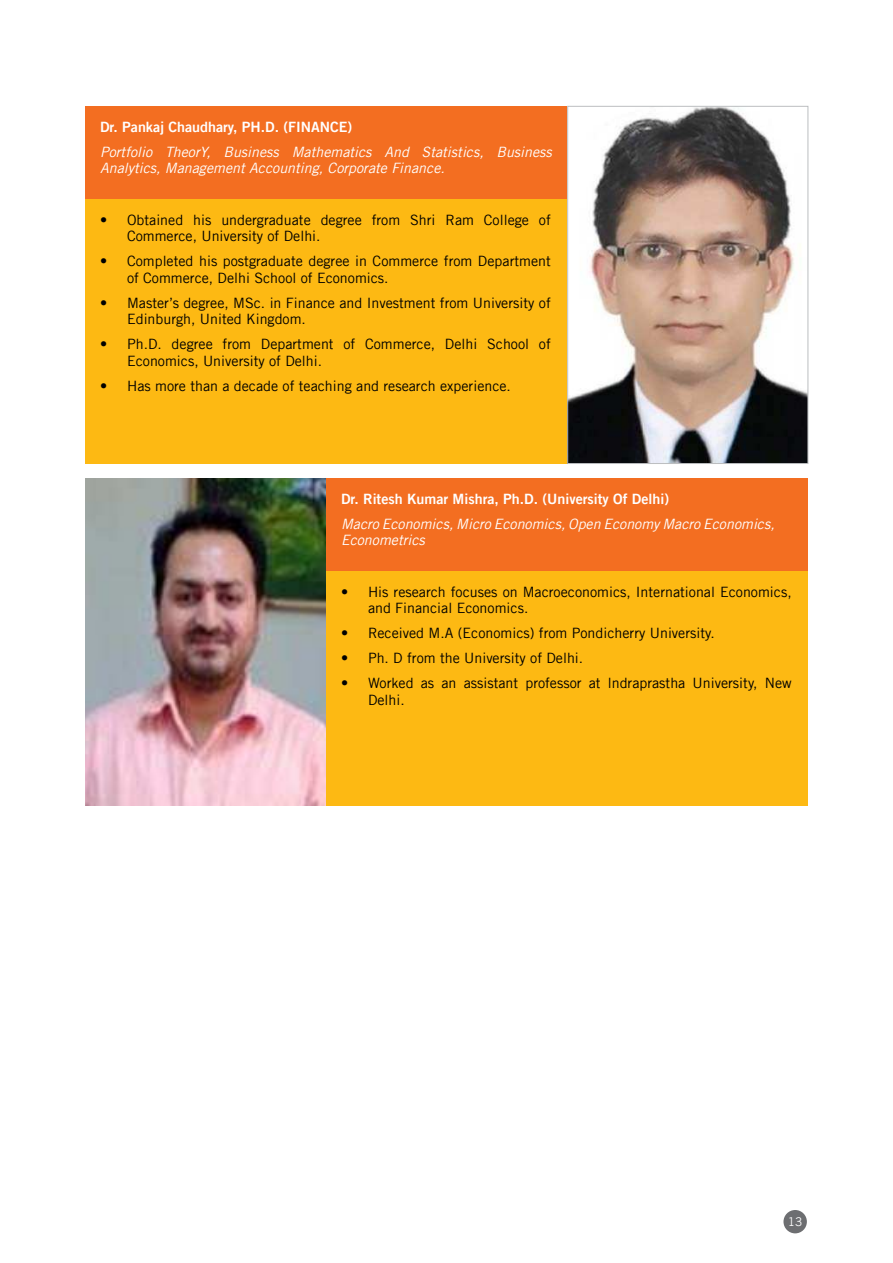
<style>
.page{position:relative;width:893px;height:1263px;background:#fff}
.page>*{position:absolute;margin:0;border:0;box-sizing:border-box;transform-origin:0 0}
.t1{font:14.25px/16.5px "Trade Gothic LT";color:#000}
.t2{font:italic 14.25px/16.5px "Trade Gothic LT";color:#fff}
.t3{font:14.25px "Trade Gothic LT Bold Two";color:#fff}
.t4{font:12px "Trade Gothic LT";color:#fff}
</style>
<div class="page">
<div style="left:85px;top:106px;width:723px;height:357px;background:#fdb913"></div>
<div style="left:85px;top:106px;width:723px;height:93px;background:#f36e21"></div>
<img style="left:569px;top:108px;width:237px;height:354px">
<div style="left:567px;top:106px;width:241px;height:358px;border:1px solid #bcbec0"></div>
<div style="left:85px;top:478px;width:723px;height:328px;background:#fdb913"></div>
<div style="left:85px;top:478px;width:723px;height:93px;background:#f36e21"></div>
<img style="left:85px;top:478px;width:240px;height:328px">
<div style="left:783px;top:1210px;width:24px;height:23px;background:#6d6e71;border-radius:50%"></div>
<p class="t3" style="left:100px;top:121px;width:254px">Dr. Pankaj Chaudhary, PH.D. (FINANCE)</p>
<p class="t2" style="left:100px;top:144px;width:453px">Portfolio TheorY, Business Mathematics And Statistics, Business<br>Analytics, Management Accounting, Corporate Finance.</p>
<p class="t1" style="left:127px;top:211px;width:425px;text-indent:-27px">• Obtained his undergraduate degree from Shri Ram College of<br>Commerce, University of Delhi.</p>
<p class="t1" style="left:127px;top:252px;width:425px;text-indent:-27px">• Completed his postgraduate degree in Commerce from Department of Commerce, Delhi School of Economics.</p>
<p class="t1" style="left:127px;top:294px;width:425px;text-indent:-27px">• Master’s degree, MSc. in Finance and Investment from University of<br>Edinburgh, United Kingdom.</p>
<p class="t1" style="left:127px;top:335px;width:425px;text-indent:-27px">• Ph.D. degree from Department of Commerce, Delhi School of<br>Economics, University of Delhi.</p>
<p class="t1" style="left:100px;top:377px;width:412px">• Has more than a decade of teaching and research experience.</p>
<p class="t3" style="left:341px;top:493px;width:330px">Dr. Ritesh Kumar Mishra, Ph.D. (University Of Delhi)</p>
<p class="t2" style="left:341px;top:517px;width:435px">Macro Economics, Micro Economics, Open Economy Macro Economics,<br>Econometrics</p>
<p class="t1" style="left:368px;top:583px;width:425px;text-indent:-27px">• His research focuses on Macroeconomics, International Economics, and Financial Economics.</p>
<p class="t1" style="left:341px;top:625px;width:375px">• Received M.A (Economics) from Pondicherry University.</p>
<p class="t1" style="left:341px;top:650px;width:244px">• Ph. D from the University of Delhi.</p>
<p class="t1" style="left:368px;top:675px;width:425px;text-indent:-27px">• Worked as an assistant professor at lndraprastha University, New<br>Delhi.</p>
<p class="t4" style="left:788px;top:1217px;width:16px">13</p>
</div>
